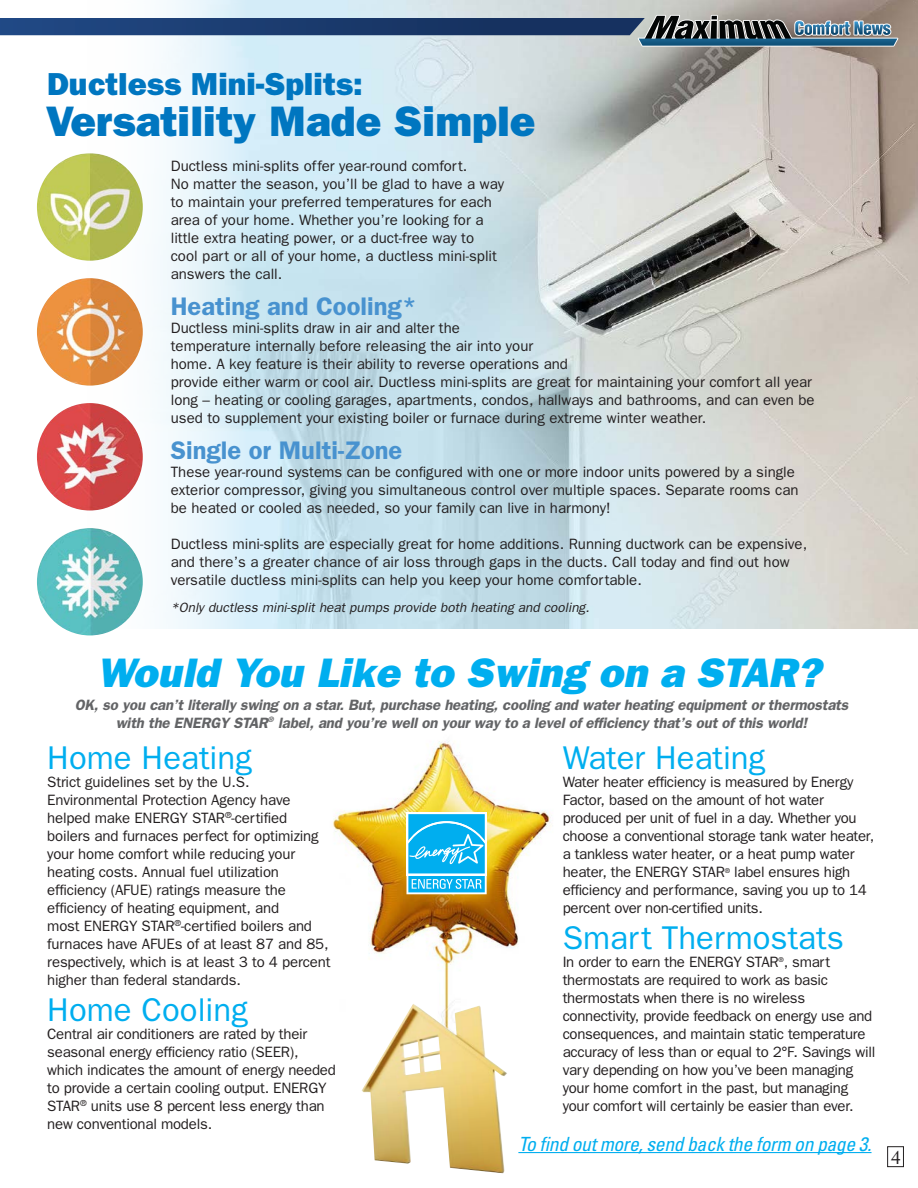
<style>
.page{position:relative;width:918px;height:1188px;background:#fff}
.page>*{position:absolute;margin:0;border:0;box-sizing:border-box;transform-origin:0 0}
.t1{font:800 42.75px "Franklin Gothic";color:#0076c0}
.t2{font:italic 800 41.4px "Franklin Gothic";color:#00aeef}
.t3{font:33px "Franklin Gothic";color:#00aeef}
.t4{font:800 31.95px "Franklin Gothic";color:#0076c0}
.t5{font:600 25.5px "Franklin Gothic";color:#4892cf}
.t6{font:italic condensed 19.65px "Univers";letter-spacing:-.02em;color:#00aeef}
.t7{font:19.5px "Adobe Caslon";color:#231f20}
.t8{font:15px/18px "Franklin Gothic";letter-spacing:-.01em;color:#231f20}
.t9{font:italic 600 15px/18px "Franklin Gothic";letter-spacing:-.01em;color:#636466;text-align:center}
.t10{font:italic 13.5px "Franklin Gothic";color:#231f20}
</style>
<div class="page">
<img style="left:333px;top:741px;width:218px;height:263px">
<img style="left:362px;top:1004px;width:145px;height:169px">
<img style="left:155px;top:0;width:763px;height:629px">
<div style="left:887px;top:1146px;width:17px;height:21px;border:1px solid #231f20"></div>
<svg style="left:0;top:7px;width:898px;height:52px;background:#95a4b3"></svg>
<img style="left:37px;top:153px;width:106px;height:108px">
<img style="left:37px;top:278px;width:106px;height:108px">
<img style="left:37px;top:403px;width:106px;height:108px">
<img style="left:37px;top:528px;width:106px;height:107px">
<div style="left:406px;top:812px;width:81px;height:63px;background:#fff"></div>
<svg style="left:406px;top:814px;width:81px;height:80px;background:#3cc0f2"></svg>
<hr style="left:518px;top:1152px;width:354px;height:1px;background:#00aeef">
<p class="t4" style="left:47px;top:65px;width:317px">Ductless Mini-Splits:</p>
<p class="t1" style="left:46px;top:96px;width:491px">Versatility Made Simple</p>
<p class="t8" style="left:171px;top:157px;width:335px">Ductless mini-splits offer year-round comfort.<br>No matter the season, you’ll be glad to have a way to maintain your preferred temperatures for each area of your home. Whether you’re looking for a little extra heating power, or a duct-free way to cool part or all of your home, a ductless mini-split answers the call.</p>
<p class="t5" style="left:171px;top:292px;width:248px">Heating and Cooling*</p>
<p class="t8" style="left:171px;top:319px;width:645px">Ductless mini-splits draw in air and alter the<br>temperature internally before releasing the air into your<br>home. A key feature is their ability to reverse operations and<br>provide either warm or cool air. Ductless mini-splits are great for maintaining your comfort all year long – heating or cooling garages, apartments, condos, hallways and bathrooms, and can even be used to supplement your existing boiler or furnace during extreme winter weather.</p>
<p class="t5" style="left:171px;top:436px;width:233px">Single or Multi-Zone</p>
<p class="t8" style="left:171px;top:463px;width:629px">These year-round systems can be configured with one or more indoor units powered by a single exterior compressor, giving you simultaneous control over multiple spaces. Separate rooms can be heated or cooled as needed, so your family can live in harmony!</p>
<p class="t8" style="left:171px;top:535px;width:638px">Ductless mini-splits are especially great for home additions. Running ductwork can be expensive, and there’s a greater chance of air loss through gaps in the ducts. Call today and find out how versatile ductless mini-splits can help you keep your home comfortable.</p>
<p class="t10" style="left:171px;top:600px;width:420px">*Only ductless mini-split heat pumps provide both heating and cooling.</p>
<p class="t2" style="left:97px;top:648px;width:726px">Would You Like to Swing on a STAR?</p>
<p class="t9" style="left:75px;top:695px;width:775px">OK, so you can’t literally swing on a star. But, purchase heating, cooling and water heating equipment or thermostats with the ENERGY STAR<sup>®</sup> label, and you’re well on your way to a level of efficiency that’s out of this world!</p>
<p class="t3" style="left:47px;top:739px;width:206px">Home Heating</p>
<p class="t8" style="left:47px;top:773px;width:285px">Strict guidelines set by the U.S.<br>Environmental Protection Agency have helped make ENERGY STAR<sup>®</sup>-certified boilers and furnaces perfect for optimizing your home comfort while reducing your heating costs. Annual fuel utilization efficiency (AFUE) ratings measure the efficiency of heating equipment, and<br>most ENERGY STAR<sup>®</sup>-certified boilers and furnaces have AFUEs of at least 87 and 85, respectively, which is at least 3 to 4 percent higher than federal standards.</p>
<p class="t3" style="left:47px;top:991px;width:202px">Home Cooling</p>
<p class="t8" style="left:47px;top:1025px;width:290px">Central air conditioners are rated by their seasonal energy efficiency ratio (SEER), which indicates the amount of energy needed to provide a certain cooling output. ENERGY STAR<sup>®</sup> units use 8 percent less energy than new conventional models.</p>
<p class="t3" style="left:563px;top:739px;width:204px">Water Heating</p>
<p class="t8" style="left:563px;top:773px;width:313px">Water heater efficiency is measured by Energy Factor, based on the amount of hot water produced per unit of fuel in a day. Whether you choose a conventional storage tank water heater, a tankless water heater, or a heat pump water heater, the ENERGY STAR<sup>®</sup> label ensures high efficiency and performance, saving you up to 14 percent over non-certified units.</p>
<p class="t3" style="left:563px;top:919px;width:283px">Smart Thermostats</p>
<p class="t8" style="left:563px;top:953px;width:314px">In order to earn the ENERGY STAR<sup>®</sup>, smart thermostats are required to work as basic thermostats when there is no wireless connectivity, provide feedback on energy use and consequences, and maintain static temperature accuracy of less than or equal to 2°F. Savings will vary depending on how you’ve been managing your home comfort in the past, but managing your comfort will certainly be easier than ever.</p>
<p class="t6" style="left:518px;top:1131px;width:355px">To find out more, send back the form on page 3.</p>
<p class="t7" style="left:891px;top:1146px;width:11px">4</p>
</div>
